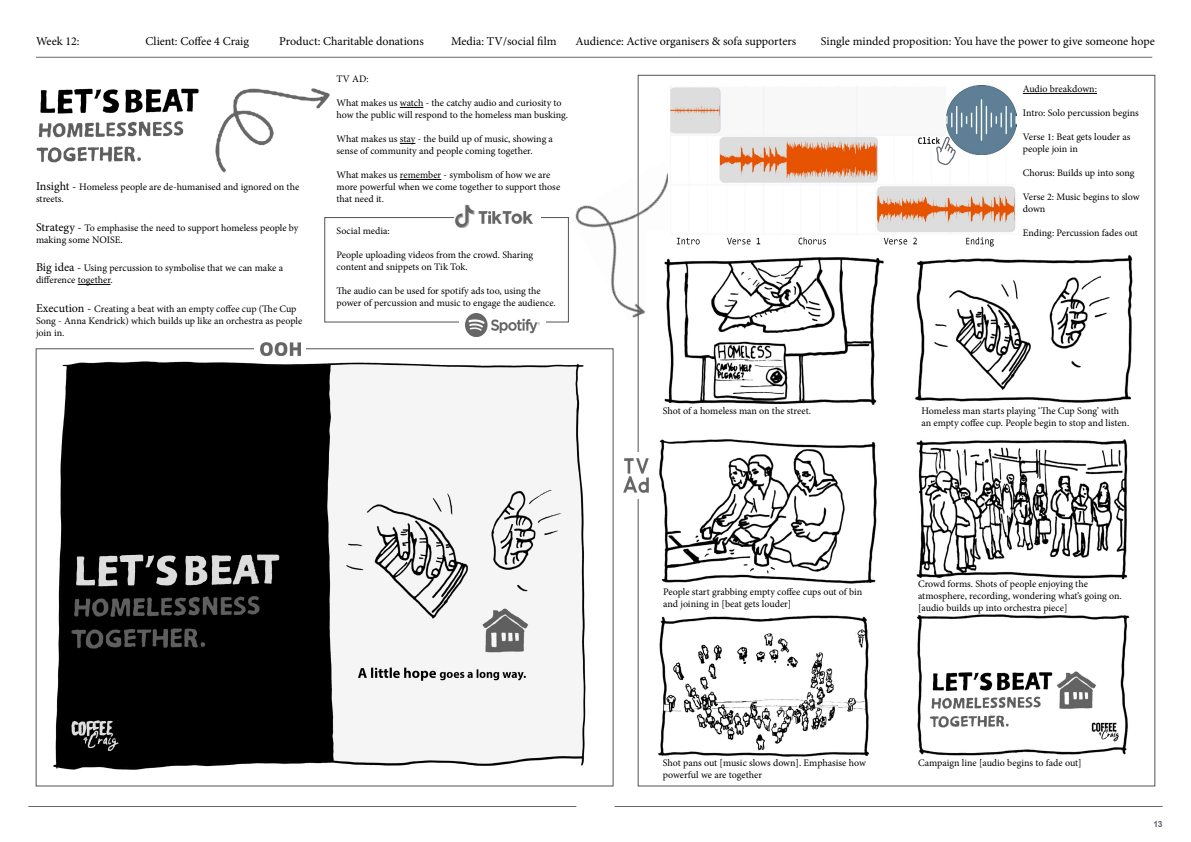
<style>
.page{position:relative;width:1191px;height:842px;background:#fff}
.page>*{position:absolute;margin:0;border:0;box-sizing:border-box;transform-origin:0 0}
.t1{font:12px "Minion Pro";color:#000}
.t2{font:10px/12px "Minion Pro";letter-spacing:-.005em;color:#000}
.t3{font:700 8.5px "Arial";color:#636772}
.s1{font-size:12px}
</style>
<div class="page">
<hr style="left:614px;top:806px;width:548px;height:1px;background:#636772">
<hr style="left:28px;top:806px;width:548px;height:1px;background:#636772">
<img style="left:568px;top:161px;width:100px;height:161px">
<img style="left:215px;top:89px;width:114px;height:83px">
<img style="left:53px;top:361px;width:533px;height:409px">
<hr style="left:78px;top:284px;width:32px;height:1px;background:#000">
<hr style="left:36px;top:57px;width:1116px;height:1px;background:#636772">
<img style="left:36px;top:88px;width:163px;height:75px">
<img style="left:646px;top:231px;width:487px;height:526px">
<img style="left:668px;top:87px;width:352px;height:150px">
<img style="left:668px;top:237px;width:359px;height:9px">
<hr style="left:1022px;top:93px;width:75px;height:1px;background:#000">
<img style="left:946px;top:85px;width:70px;height:70px">
<svg style="left:935px;top:137px;width:21px;height:29px"></svg>
<img style="left:918px;top:138px;width:21px;height:6px">
<div style="left:619px;top:452px;width:37px;height:47px;background:#fff"></div>
<div style="left:324px;top:217px;width:244px;height:105px;border:1px solid #50535a"></div>
<div style="left:454px;top:205px;width:86px;height:26px;background:#fff"></div>
<img style="left:454px;top:204px;width:78px;height:23px">
<img style="left:261px;top:343px;width:39px;height:13px">
<img style="left:624px;top:459px;width:25px;height:15px">
<img style="left:623px;top:477px;width:26px;height:15px">
<svg style="left:400px;top:107px;width:23px;height:1px"></svg>
<svg style="left:400px;top:143px;width:15px;height:1px"></svg>
<hr style="left:400px;top:179px;width:41px;height:1px;background:#000">
<div style="left:459px;top:313px;width:86px;height:26px;background:#fff"></div>
<img style="left:465px;top:314px;width:75px;height:22px">
<p class="t1" style="left:36px;top:33px;width:45px">Week 12:</p>
<p class="t1" style="left:146px;top:33px;width:105px">Client: Coffee 4 Craig</p>
<p class="t1" style="left:279px;top:33px;width:146px">Product: Charitable donations</p>
<p class="t1" style="left:451px;top:33px;width:107px">Media: TV/social film</p>
<p class="t1" style="left:575px;top:33px;width:222px">Audience: Active organisers &amp; sofa supporters</p>
<p class="t1" style="left:821px;top:33px;width:336px">Single minded proposition: You have the power to give someone hope</p>
<p class="t2" style="left:36px;top:181px;width:265px"><span class="s1">Insight -</span> Homeless people are de-humanised and ignored on the streets.</p>
<p class="t2" style="left:36px;top:221px;width:264px"><span class="s1">Strategy -</span> To emphasise the need to support homeless people by making some NOISE.</p>
<p class="t2" style="left:36px;top:262px;width:249px"><span class="s1">Big idea -</span> Using percussion to symbolise that we can make a difference together.</p>
<p class="t2" style="left:36px;top:303px;width:268px"><span class="s1">Execution -</span> Creating a beat with an empty coffee cup (The Cup<br>Song - Anna Kendrick) which builds up like an orchestra as people join in.</p>
<p class="t2" style="left:336px;top:73px;width:34px">TV AD:</p>
<p class="t2" style="left:336px;top:97px;width:233px">What makes us watch - the catchy audio and curiosity to how the public will respond to the homeless man busking.</p>
<p class="t2" style="left:336px;top:133px;width:218px">What makes us stay - the build up of music, showing a sense of community and people coming together.</p>
<p class="t2" style="left:336px;top:169px;width:225px">What makes us remember - symbolism of how we are more powerful when we come together to support those that need it.</p>
<p class="t2" style="left:336px;top:225px;width:55px">Social media:</p>
<p class="t2" style="left:336px;top:249px;width:198px">People uploading videos from the crowd. Sharing content and snippets on Tik Tok.</p>
<p class="t2" style="left:336px;top:285px;width:221px">The audio can be used for spotify ads too, using the power of percussion and music to engage the audience.</p>
<p class="t2" style="left:1022px;top:83px;width:76px">Audio breakdown:</p>
<p class="t2" style="left:1022px;top:107px;width:117px">Intro: Solo percussion begins</p>
<p class="t2" style="left:1022px;top:131px;width:109px">Verse 1: Beat gets louder as people join in</p>
<p class="t2" style="left:1022px;top:167px;width:113px">Chorus: Builds up into song</p>
<p class="t2" style="left:1022px;top:191px;width:118px">Verse 2: Music begins to slow down</p>
<p class="t2" style="left:1022px;top:227px;width:117px">Ending: Percussion fades out</p>
<p class="t2" style="left:663px;top:404px;width:150px">Shot of a homeless man on the street.</p>
<p class="t2" style="left:921px;top:404px;width:209px">Homeless man starts playing ‘The Cup Song’ with an empty coffee cup. People begin to stop and listen.</p>
<p class="t2" style="left:663px;top:586px;width:201px">People start grabbing empty coffee cups out of bin and joining in [beat gets louder]</p>
<p class="t2" style="left:918px;top:578px;width:205px">Crowd forms. Shots of people enjoying the atmosphere, recording, wondering what’s going on. [audio builds up into orchestra piece]</p>
<p class="t2" style="left:663px;top:757px;width:204px">Shot pans out [music slows down]. Emphasise how powerful we are together</p>
<p class="t2" style="left:918px;top:757px;width:165px">Campaign line [audio begins to fade out]</p>
<p class="t3" style="left:1153px;top:818px;width:11px">13</p>
</div>
